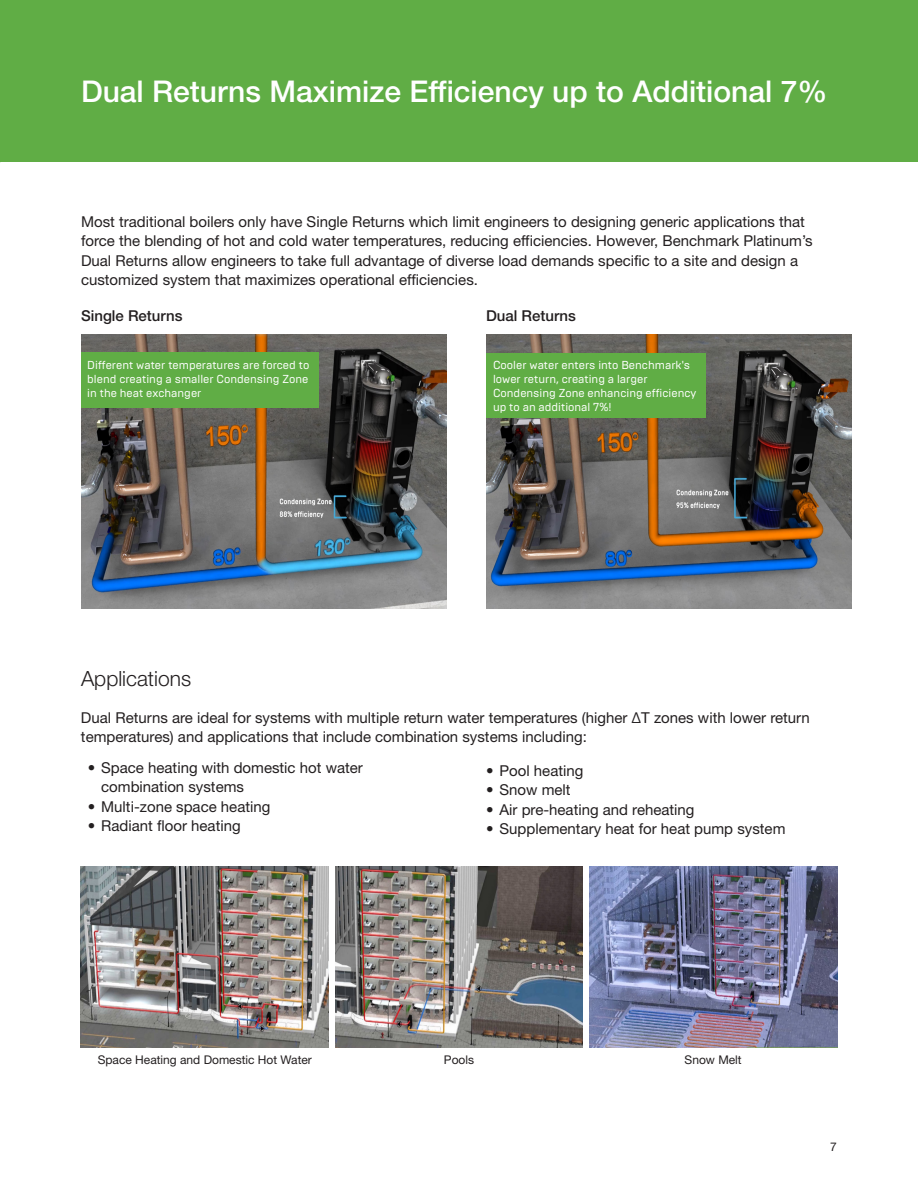
<style>
.page{position:relative;width:918px;height:1188px;background:#fff}
.page>*{position:absolute;margin:0;border:0;box-sizing:border-box;transform-origin:0 0}
.bodycopy{font:500 30px "Helvetica Neue LT Std";color:#fff}
.t1{font:300 21px "Helvetica Neue LT Std";color:#231f20}
.bodycopy-2{font:15px/19.5px "Helvetica Neue LT Std";color:#231f20}
.bodycopy-3{font:500 15px "Helvetica Neue LT Std";color:#231f20}
.bodycopy-4{font:12px "Helvetica Neue LT Std";color:#231f20}
.bodycopy-5{font:11.55px/13.8px "Brutal Type";color:#fff;text-align:justify}
</style>
<div class="page">
<div style="left:0;top:0;width:918px;height:162px;background:#60ad45"></div>
<img style="left:589px;top:867px;width:248px;height:180px">
<img style="left:81px;top:334px;width:366px;height:275px">
<div style="left:81px;top:352px;width:238px;height:55px;background:#60ad45"></div>
<img style="left:486px;top:334px;width:366px;height:275px">
<div style="left:486px;top:353px;width:219px;height:65px;background:#60ad45"></div>
<img style="left:81px;top:867px;width:248px;height:180px">
<img style="left:335px;top:867px;width:248px;height:180px">
<p class="bodycopy" style="left:81px;top:74px;width:748px">Dual Returns Maximize Efficiency up to Additional 7%</p>
<p class="bodycopy-2" style="left:81px;top:211px;width:733px">Most traditional boilers only have Single Returns which limit engineers to designing generic applications that force the blending of hot and cold water temperatures, reducing efficiencies. However, Benchmark Platinum’s Dual Returns allow engineers to take full advantage of diverse load demands specific to a site and design a customized system that maximizes operational efficiencies.</p>
<p class="bodycopy-3" style="left:81px;top:307px;width:103px">Single Returns</p>
<p class="bodycopy-3" style="left:486px;top:307px;width:92px">Dual Returns</p>
<p class="bodycopy-5" style="left:87px;top:358px;width:224px">Different water temperatures are forced to blend creating a smaller Condensing Zone in the heat exchanger</p>
<p class="bodycopy-5" style="left:493px;top:358px;width:205px;text-align:left">Cooler water enters into Benchmark's lower return, creating a larger<br>Condensing Zone enhancing efficiency up to an additional 7%!</p>
<p class="t1" style="left:81px;top:665px;width:112px">Applications</p>
<p class="bodycopy-2" style="left:81px;top:707px;width:730px">Dual Returns are ideal for systems with multiple return water temperatures (higher ΔT zones with lower return temperatures) and applications that include combination systems including:</p>
<p class="bodycopy-2" style="left:101px;top:757px;width:263px;text-indent:-14px">• Space heating with domestic hot water combination systems</p>
<p class="bodycopy-2" style="left:88px;top:796px;width:184px">• Multi-zone space heating</p>
<p class="bodycopy-2" style="left:88px;top:816px;width:154px">• Radiant floor heating</p>
<p class="bodycopy-2" style="left:486px;top:760px;width:99px">• Pool heating</p>
<p class="bodycopy-2" style="left:486px;top:780px;width:86px">• Snow melt</p>
<p class="bodycopy-2" style="left:486px;top:799px;width:210px">• Air pre-heating and reheating</p>
<p class="bodycopy-2" style="left:486px;top:819px;width:301px">• Supplementary heat for heat pump system</p>
<p class="bodycopy-4" style="left:98px;top:1052px;width:216px">Space Heating and Domestic Hot Water</p>
<p class="bodycopy-4" style="left:444px;top:1052px;width:32px">Pools</p>
<p class="bodycopy-4" style="left:685px;top:1052px;width:59px">Snow Melt</p>
<p class="bodycopy-4" style="left:830px;top:1140px;width:8px">7</p>
</div>
